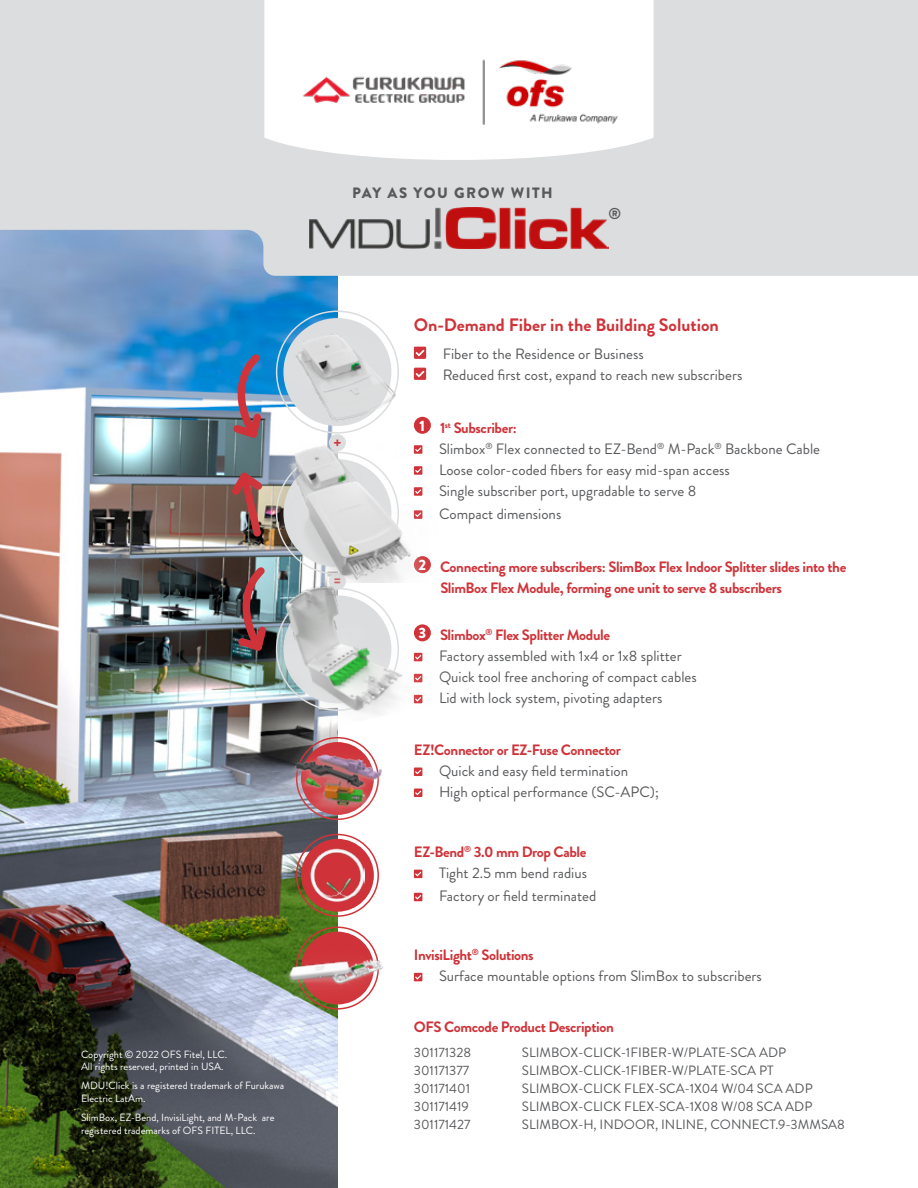
<style>
.page{position:relative;width:918px;height:1188px;background:#fff}
.page>*{position:absolute;margin:0;border:0;box-sizing:border-box;transform-origin:0 0}
.t1{font:700 18px "Brandon Grotesque";color:#cf3339}
.t2{font:700 15.75px "Brandon Grotesque";color:#58595b}
.t3{font:15px/21px "Brandon Grotesque";color:#58595b}
.t4{font:700 15px/21px "Brandon Grotesque";letter-spacing:-.025em;color:#cf3339;text-align:right}
.t5{font:900 15px "Brandon Grotesque";letter-spacing:.1em;color:#58595b}
.t6{font:900 15px "Brandon Grotesque";color:#cf3339}
.t7{font:13.5px "Brandon Grotesque";color:#58595b}
.t8{font:10.5px/12.6px "Brandon Grotesque";color:#fff}
.s1{font-weight:900;color:#fff}
.s2{font-weight:700;color:#cf3339}
.s3{font-weight:400;color:#58595b}
</style>
<div class="page">
<img style="left:0;top:276px;width:337px;height:912px">
<svg style="left:0;top:0;width:918px;height:276px;fill:#dcddde"></svg>
<svg style="left:264px;top:0;width:390px;height:167px"></svg>
<svg style="left:414px;top:870px;width:8px;height:8px"></svg>
<svg style="left:414px;top:893px;width:8px;height:8px"></svg>
<img style="left:297px;top:56px;width:324px;height:71px">
<img style="left:309px;top:208px;width:300px;height:40px">
<div style="left:301px;top:839px;width:73px;height:73px;background:#cf3339;border-radius:50%"></div>
<div style="left:296px;top:834px;width:83px;height:83px;border:2px solid #cf3339;border-radius:50%"></div>
<svg style="left:226px;top:466px;width:3px;height:76px"></svg>
<svg style="left:225px;top:350px;width:11px;height:94px"></svg>
<img style="left:229px;top:443px;width:197px;height:114px">
<img style="left:236px;top:305px;width:195px;height:140px">
<img style="left:272px;top:747px;width:151px;height:75px">
<img style="left:310px;top:849px;width:54px;height:53px">
<img style="left:217px;top:557px;width:214px;height:190px">
<svg style="left:414px;top:973px;width:8px;height:8px"></svg>
<img style="left:285px;top:935px;width:98px;height:69px">
<p class="t8" style="left:81px;top:1048px;width:148px">Copyright © 2022 OFS Fitel, LLC.<br>All rights reserved, printed in USA.</p>
<p class="t8" style="left:81px;top:1080px;width:205px">MDU!Click is a registered trademark of Furukawa<br>Electric LatAm.</p>
<p class="t8" style="left:81px;top:1112px;width:195px">SlimBox, EZ-Bend, InvisiLight, and M-Pack are registered trademarks of OFS FITEL, LLC.</p>
<p class="t5" style="left:352px;top:182px;width:202px">PAY AS YOU GROW WITH</p>
<p class="t2" style="left:609px;top:203px;width:14px">®</p>
<p class="t6" style="left:333px;top:432px;width:9px">+</p>
<p class="t6" style="left:334px;top:569px;width:9px">=</p>
<p class="t1" style="left:414px;top:313px;width:306px">On-Demand Fiber in the Building Solution</p>
<p class="t3" style="left:443px;top:343px;width:301px">Fiber to the Residence or Business<br>Reduced first cost, expand to reach new subscribers</p>
<p class="t3" style="left:439px;top:417px;width:383px;text-indent:-19px"><span class="s1">1</span> <span class="s2">1</span><sup>st</sup> <span class="s2">Subscriber:<br></span>Slimbox<sup>®</sup> Flex connected to EZ-Bend<sup>®</sup> M-Pack<sup>®</sup> Backbone Cable Loose color-coded fibers for easy mid-span access<br>Single subscriber port, upgradable to serve 8</p>
<p class="t3" style="left:439px;top:503px;width:124px">Compact dimensions</p>
<p class="t4" style="left:440px;top:557px;width:408px;text-align:left;text-indent:-22px"><span class="s1">2</span> Connecting more subscribers: SlimBox Flex Indoor Splitter slides into the<br>SlimBox Flex Module, forming one unit to serve 8 subscribers</p>
<p class="t3" style="left:439px;top:625px;width:259px;text-indent:-21px"><span class="s1">3</span> <span class="s2">Slimbox</span><sup>®</sup> <span class="s2">Flex Splitter Module<br></span>Factory assembled with 1x4 or 1x8 splitter Quick tool free anchoring of compact cables Lid with lock system, pivoting adapters</p>
<p class="t4" style="left:414px;top:740px;width:209px">EZ!Connector or EZ-Fuse Connector</p>
<p class="t3" style="left:439px;top:761px;width:221px">Quick and easy field termination<br>High optical performance (SC-APC);</p>
<p class="t4" style="left:414px;top:842px;width:175px">EZ-Bend<sup>®</sup> 3.0 mm Drop Cable<br><span class="s3">Tight 2.5 mm bend radius</span></p>
<p class="t3" style="left:439px;top:886px;width:159px">Factory or field terminated</p>
<p class="t3" style="left:439px;top:945px;width:324px;text-indent:-25px"><span class="s2">InvisiLight</span><sup>®</sup> <span class="s2">Solutions<br></span>Surface mountable options from SlimBox to subscribers</p>
<p class="t4" style="left:414px;top:1017px;width:201px">OFS Comcode Product Description</p>
<p class="t7" style="left:414px;top:1043px;width:59px">301171328</p>
<p class="t7" style="left:522px;top:1043px;width:266px">SLIMBOX-CLICK-1FIBER-W/PLATE-SCA ADP</p>
<p class="t7" style="left:414px;top:1061px;width:57px">301171377</p>
<p class="t7" style="left:522px;top:1061px;width:253px">SLIMBOX-CLICK-1FIBER-W/PLATE-SCA PT</p>
<p class="t7" style="left:414px;top:1079px;width:58px">301171401</p>
<p class="t7" style="left:522px;top:1079px;width:292px">SLIMBOX-CLICK FLEX-SCA-1X04 W/04 SCA ADP</p>
<p class="t7" style="left:414px;top:1097px;width:56px">301171419</p>
<p class="t7" style="left:522px;top:1097px;width:292px">SLIMBOX-CLICK FLEX-SCA-1X08 W/08 SCA ADP</p>
<p class="t7" style="left:414px;top:1115px;width:58px">301171427</p>
<p class="t7" style="left:522px;top:1115px;width:325px">SLIMBOX-H, INDOOR, INLINE, CONNECT.9-3MMSA8</p>
</div>
